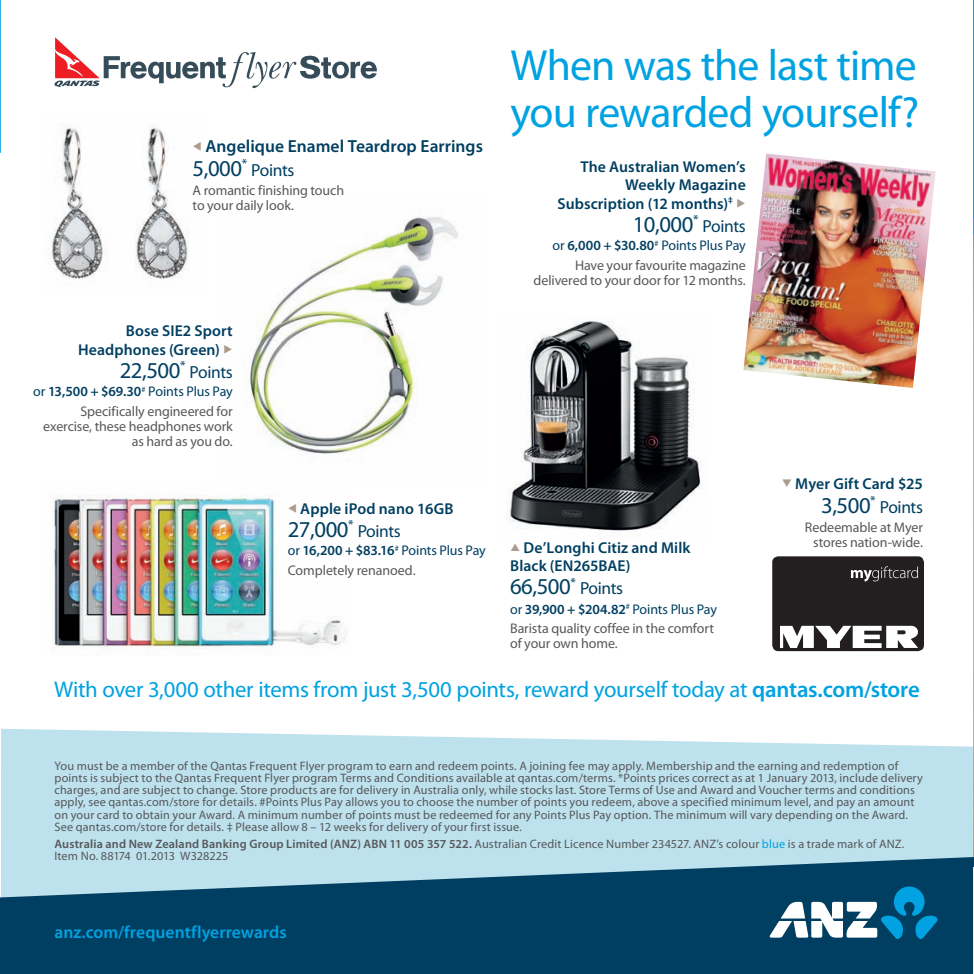
<style>
.page{position:relative;width:974px;height:974px;background:#fff}
.page>*{position:absolute;margin:0;border:0;box-sizing:border-box;transform-origin:0 0}
.t1{font:43.75px/47.2px "Myriad Pro";letter-spacing:-.02em;color:#00a2e1}
.t2{font:22.75px "Myriad Pro";letter-spacing:-.015em;color:#00a2e1}
.t3{font:22.75px "Myriad Pro";letter-spacing:-.02em;color:#003f61}
.t4{font:600 17.5px/23.3px "Myriad Pro";color:#003f61}
.t5{font:600 17.5px "Myriad Pro";color:#00a2e1}
.t6{font:17.5px "Myriad Pro";letter-spacing:-.02em;color:#003f61}
.t7{font:600 15.75px/18.4px "Myriad Pro";letter-spacing:.005em;color:#003f61;text-align:right}
.t8{font:14px/19.8px "Myriad Pro";letter-spacing:-.01em;color:#57585a}
.t9{font:12.25px/12.2px "Myriad Pro";letter-spacing:.01em;color:#57585a}
.s1{color:#ab9c8e}
.s2{font-weight:400;font-size:22.75px}
.s3{font-weight:400}
.s4{font-size:17.5px}
.s5{color:#003f61}
.s6{font-weight:600;color:#003f61}
.s7{font-size:22.75px}
.s8{font-weight:600}
.s9{color:#00a2e1}
</style>
<div class="page">
<svg style="left:1px;top:729px;width:972px;height:87px;background:#c3e3ee"></svg>
<svg style="left:54px;top:37px;width:323px;height:51px"></svg>
<img style="left:48px;top:123px;width:141px;height:156px">
<img style="left:250px;top:217px;width:208px;height:237px">
<svg style="left:772px;top:556px;width:152px;height:95px;background:#484445"></svg>
<img style="left:51px;top:495px;width:296px;height:161px">
<img style="left:743px;top:154px;width:193px;height:234px">
<img style="left:507px;top:321px;width:194px;height:214px">
<img style="left:973px;top:255px;width:1px;height:561px">
<svg style="left:0;top:816px;width:973px;height:158px;background:#4d819a"></svg>
<svg style="left:770px;top:887px;width:168px;height:52px"></svg>
<svg style="left:0;top:0;width:1px;height:153px"></svg>
<svg style="left:973px;top:0;width:1px;height:255px"></svg>
<svg style="left:973px;top:816px;width:1px;height:158px"></svg>
<h3 class="t4" style="left:193px;top:134px;width:292px"><span class="s1">▼</span> Angelique Enamel Teardrop Earrings<br><span class="s2">5,000</span><sup>*</sup> <span class="s3">Points</span></h3>
<p class="t8" style="left:193px;top:183px;width:153px;line-height:14.9px">A romantic finishing touch to your daily look.</p>
<p class="t7" style="left:78px;top:321px;width:156px">Bose SIE 2 Sport<br>Headphones (Green) <span class="s1">◆</span></p>
<h2 class="t3" style="left:120px;top:356px;width:115px">22,500<sup>*</sup> <span class="s4">Points</span></h2>
<p class="t8" style="left:33px;top:381px;width:201px;text-align:right"><span class="s5">or</span> <span class="s6">13,500 + $69.30</span><sup>#</sup> <span class="s5">Points Plus Pay<br></span>Specifically engineered for</p>
<p class="t8" style="left:43px;top:419px;width:191px;line-height:14.9px;text-align:right">exercise, these headphones work as hard as you do.</p>
<p class="t7" style="left:288px;top:499px;width:167px"><span class="s1">▼</span> Apple iPod nano 16GB</p>
<h2 class="t3" style="left:288px;top:515px;width:115px">27,000<sup>*</sup> <span class="s4">Points</span></h2>
<p class="t8" style="left:288px;top:540px;width:200px"><span class="s5">or</span> <span class="s6">16,200 + $83.16</span><sup>#</sup> <span class="s5">Points Plus Pay<br></span>Completely renanoed.</p>
<h1 class="t1" style="left:510px;top:41px;width:410px">When was the last time you rewarded yourself?</h1>
<p class="t7" style="left:558px;top:157px;width:190px">The Australian Women’s<br>Weekly Magazine<br>Subscription (12 months)<sup>‡</sup> <span class="s1">◆</span></p>
<h2 class="t3" style="left:633px;top:210px;width:115px">10,000<sup>*</sup> <span class="s4">Points</span></h2>
<p class="t8" style="left:553px;top:236px;width:195px;text-align:right"><span class="s5">or</span> <span class="s6">6,000 + $30.80</span><sup>#</sup> <span class="s5">Points Plus Pay<br></span>Have your favourite magazine</p>
<p class="t8" style="left:534px;top:270px;width:214px">delivered to your door for 12 months.</p>
<p class="t7" style="left:782px;top:474px;width:143px"><span class="s1">❑</span> Myer Gift Card $25</p>
<h3 class="t6" style="left:821px;top:496px;width:103px"><span class="s7">3,500</span><sup>*</sup> Points</h3>
<p class="t8" style="left:805px;top:518px;width:120px">Redeemable at Myer</p>
<p class="t7" style="left:524px;top:538px;width:168px">D e’Longhi Citiz and Milk</p>
<p class="t8" style="left:813px;top:532px;width:111px">stores nation-wide.</p>
<p class="t7" style="left:510px;top:556px;width:122px">Black (EN265BAE)</p>
<h2 class="t3" style="left:510px;top:573px;width:115px">66,500<sup>*</sup> <span class="s4">Points</span></h2>
<p class="t8" style="left:510px;top:600px;width:208px;line-height:18.6px"><span class="s5">or</span> <span class="s6">39,900 + $204.82</span><sup>#</sup> <span class="s5">Points Plus Pay<br></span>Barista quality coffee in the comfort</p>
<p class="t8" style="left:510px;top:633px;width:109px">of your own home.</p>
<h2 class="t2" style="left:54px;top:675px;width:867px">With over 3,000 other items from just 3,500 points, reward yourself today at <span class="s8">qantas.com/store</span></h2>
<p class="t9" style="left:54px;top:759px;width:870px">You must be a member of the Qantas Frequent Flyer program to earn and redeem points. A joining fee may apply. Membership and the earning and redemption of points is subject to the Qantas Frequent Flyer program Terms and Conditions available at qantas.com/terms. *Points prices correct as at 1 January 2013, include delivery charges, and are subject to change. Store products are for delivery in Australia only, while stocks last. Store Terms of Use and Award and Voucher terms and conditions apply, see qantas.com/store for details. #Points Plus Pay allows you to choose the number of points you redeem, above a specified minimum level, and pay an amount on your card to obtain your Award. A minimum number of points must be redeemed for any Points Plus Pay option. The minimum will vary depending on the Award.<br>See qantas.com/store for details. ‡ Please allow 8 – 12 weeks for delivery of your first issue.</p>
<p class="t9" style="left:54px;top:838px;width:852px"><span class="s8">Australia and New Zealand Banking Group Limited (ANZ) ABN 11 005 357 522.</span> Australian Credit Licence Number 234527. ANZ’s colour <span class="s9">blue</span> is a trade mark of ANZ.<br>Item No. 88174 01.2013 W328225</p>
<h3 class="t5" style="left:54px;top:921px;width:234px">anz.com/frequentflyerrewards</h3>
</div>
